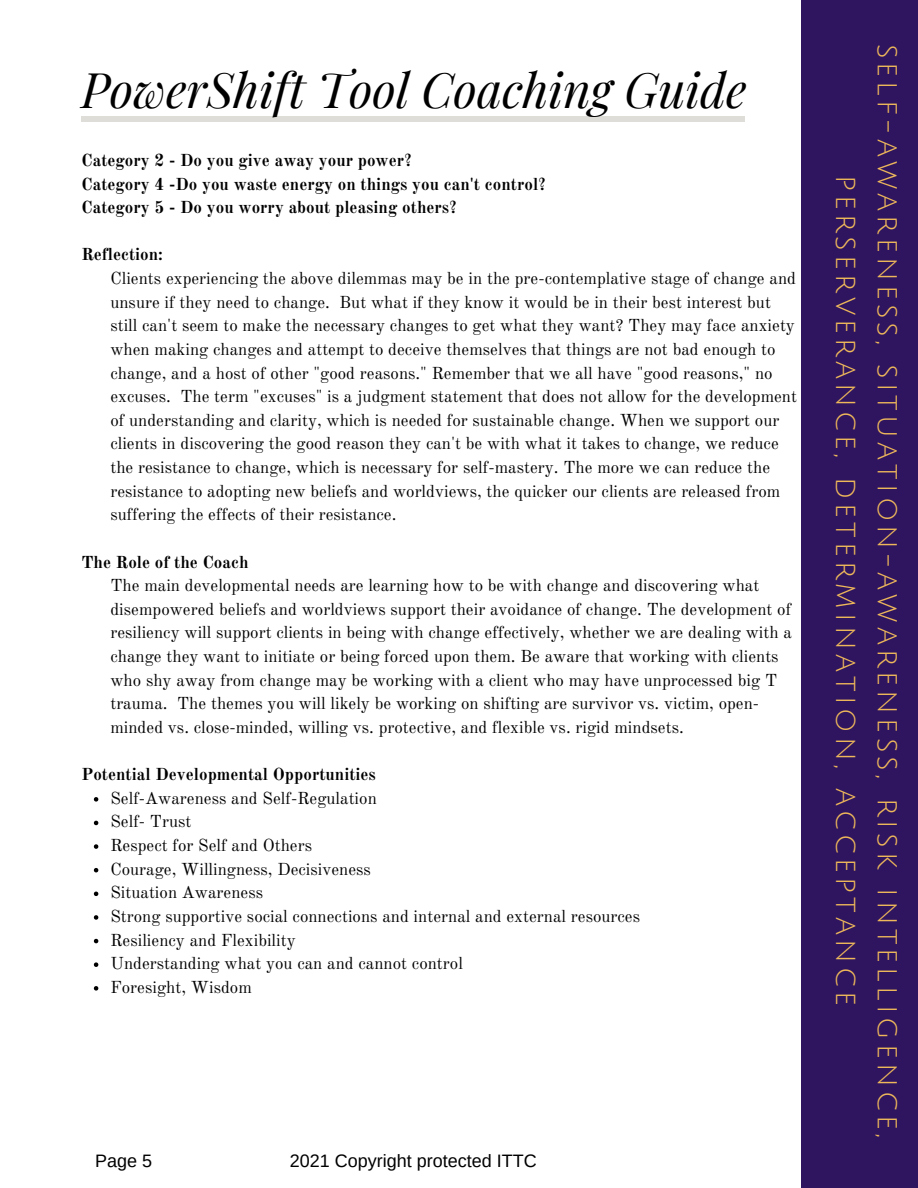
<style>
.page{position:relative;width:918px;height:1188px;background:#fff}
.page>*{position:absolute;margin:0;border:0;box-sizing:border-box;transform-origin:0 0}
.t1{font:italic 48px "Playfair Display";color:#000}
.t2{font:30px/41.7px "Julius Sans One";letter-spacing:.14em;color:#eeb85a;text-align:center}
.t3{font:18px "Arimo";color:#000}
.t4{font:16.95px/23.7px "Old Standard";color:#000}
.t5{font:700 16.95px "Old Standard";color:#000}
</style>
<div class="page">
<hr style="left:82px;top:117px;width:663px;height:4px;background:#dfddd7">
<div style="left:801px;top:0;width:117px;height:1188px;background:#2f1560"></div>
<svg style="left:94px;top:797px;width:4px;height:5px"></svg>
<svg style="left:94px;top:821px;width:4px;height:4px"></svg>
<svg style="left:94px;top:844px;width:4px;height:5px"></svg>
<svg style="left:94px;top:868px;width:4px;height:4px"></svg>
<svg style="left:94px;top:892px;width:4px;height:4px"></svg>
<svg style="left:94px;top:915px;width:4px;height:5px"></svg>
<svg style="left:94px;top:939px;width:4px;height:4px"></svg>
<svg style="left:94px;top:962px;width:4px;height:5px"></svg>
<svg style="left:94px;top:986px;width:4px;height:5px"></svg>
<p class="t1" style="left:81px;top:56px;width:667px">PowerShift Tool Coaching Guide</p>
<p class="t5" style="left:81px;top:150px;width:332px">Category 2 - Do you give away your power?</p>
<p class="t5" style="left:81px;top:173px;width:466px">Category 4 -Do you waste energy on things you can't control?</p>
<p class="t5" style="left:81px;top:197px;width:377px">Category 5 - Do you worry about pleasing others?</p>
<p class="t5" style="left:81px;top:244px;width:83px">Reflection:</p>
<p class="t4" style="left:110px;top:267px;width:688px">Clients experiencing the above dilemmas may be in the pre-contemplative stage of change and unsure if they need to change. But what if they know it would be in their best interest but still can't seem to make the necessary changes to get what they want? They may face anxiety when making changes and attempt to deceive themselves that things are not bad enough to change, and a host of other "good reasons." Remember that we all have "good reasons," no excuses. The term "excuses" is a judgment statement that does not allow for the development of understanding and clarity, which is needed for sustainable change. When we support our clients in discovering the good reason they can't be with what it takes to change, we reduce the resistance to change, which is necessary for self-mastery. The more we can reduce the resistance to adopting new beliefs and worldviews, the quicker our clients are released from suffering the effects of their resistance.</p>
<p class="t5" style="left:81px;top:551px;width:169px">The Role of the Coach</p>
<p class="t4" style="left:110px;top:574px;width:683px">The main developmental needs are learning how to be with change and discovering what disempowered beliefs and worldviews support their avoidance of change. The development of resiliency will support clients in being with change effectively, whether we are dealing with a change they want to initiate or being forced upon them. Be aware that working with clients who shy away from change may be working with a client who may have unprocessed big T trauma. The themes you will likely be working on shifting are survivor vs. victim, open&shy;minded vs. close-minded, willing vs. protective, and flexible vs. rigid mindsets.</p>
<p class="t5" style="left:81px;top:764px;width:296px">Potential Developmental Opportunities</p>
<p class="t4" style="left:110px;top:786px;width:268px">Self-Awareness and Self-Regulation</p>
<p class="t4" style="left:110px;top:810px;width:83px">Self- Trust</p>
<p class="t4" style="left:110px;top:834px;width:203px">Respect for Self and Others</p>
<p class="t4" style="left:110px;top:857px;width:262px">Courage, Willingness, Decisiveness</p>
<p class="t4" style="left:110px;top:881px;width:154px">Situation Awareness</p>
<p class="t4" style="left:110px;top:905px;width:531px">Strong supportive social connections and internal and external resources</p>
<p class="t4" style="left:110px;top:928px;width:187px">Resiliency and Flexibility</p>
<p class="t4" style="left:110px;top:952px;width:354px">Understanding what you can and cannot control</p>
<p class="t4" style="left:110px;top:975px;width:143px">Foresight, Wisdom</p>
<p class="t3" style="left:95px;top:1150px;width:59px">Page 5</p>
<p class="t3" style="left:290px;top:1150px;width:248px">2021 Copyright protected ITTC</p>
<p class="t2" style="left:908px;top:44px;width:1096px;rotate:90deg">self-awareness, situation-awareness, risk intelligence, perserverance, determination, acceptance</p>
</div>
